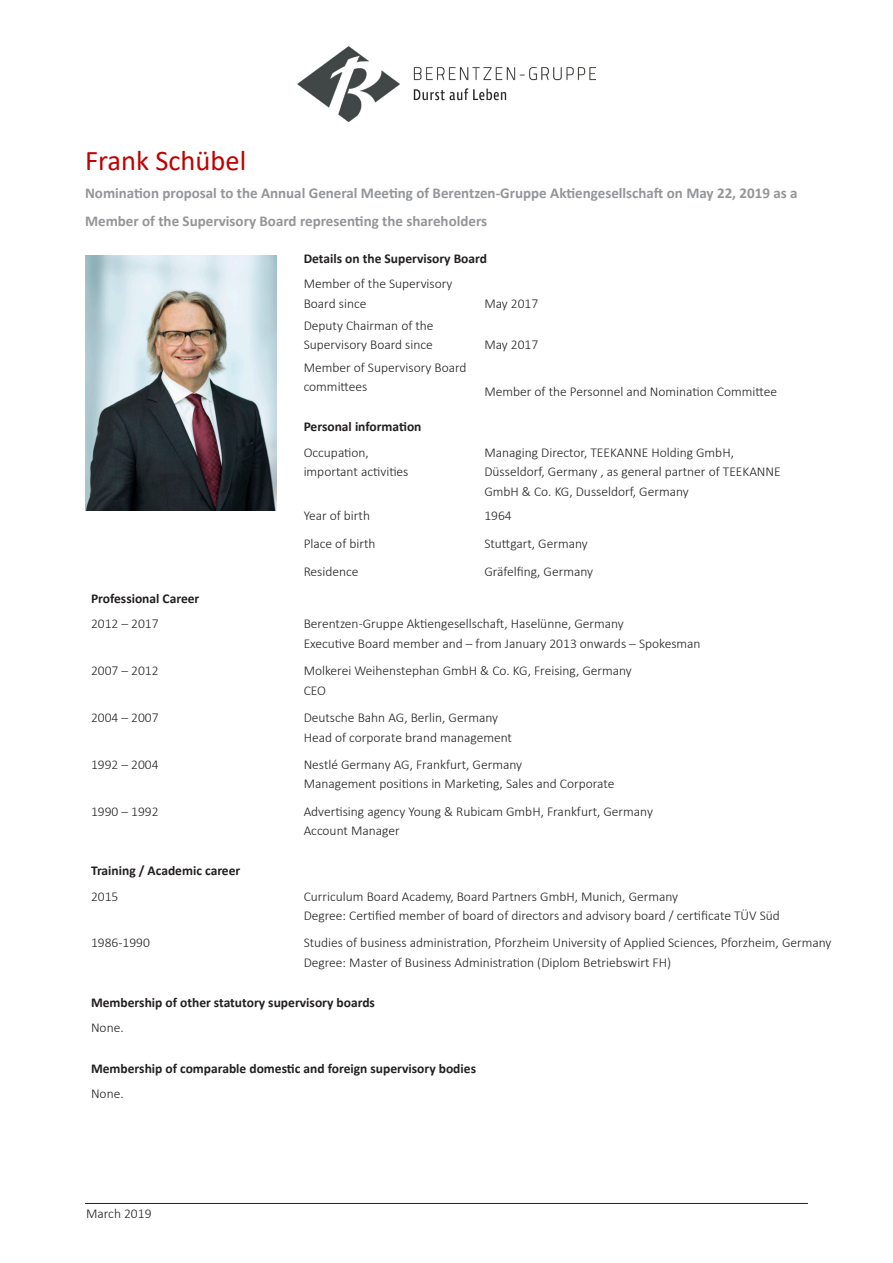
<style>
.page{position:relative;width:893px;height:1263px;background:#fff}
.page>*{position:absolute;margin:0;border:0;box-sizing:border-box;transform-origin:0 0}
.A__Abschnitt_ohne{font:28.5px "Calibri";color:#c00000}
.Text_1__Überschrift{font:700 15px "Calibri";color:#939598}
.Fließtext{font:300 13.5px/19.5px "Calibri";color:#231f20}
.Fließtext-2{font:700 13.5px "Calibri";color:#231f20}
</style>
<div class="page">
<hr style="left:85px;top:1203px;width:723px;height:1px;background:#231f20">
<img style="left:297px;top:47px;width:299px;height:74px">
<img style="left:85px;top:255px;width:191px;height:255px">
<p class="A__Abschnitt_ohne" style="left:85px;top:141px;width:163px">Frank Schübel</p>
<p class="Text_1__Überschrift" style="left:85px;top:183px;width:714px">Nomination proposal to the Annual General Meeting of Berentzen-Gruppe Aktiengesellschaft on May 22, 2019 as a</p>
<p class="Text_1__Überschrift" style="left:85px;top:211px;width:404px">Member of the Supervisory Board representing the shareholders</p>
<p class="Fließtext-2" style="left:304px;top:249px;width:185px">Details on the Supervisory Board</p>
<p class="Fließtext" style="left:304px;top:274px;width:150px">Member of the Supervisory<br>Board since</p>
<p class="Fließtext" style="left:484px;top:293px;width:55px">May 2017</p>
<p class="Fließtext" style="left:304px;top:316px;width:131px">Deputy Chairman of the<br>Supervisory Board since</p>
<p class="Fließtext" style="left:304px;top:357px;width:164px">Member of Supervisory Board committees</p>
<p class="Fließtext" style="left:484px;top:335px;width:55px">May 2017</p>
<p class="Fließtext" style="left:484px;top:382px;width:294px">Member of the Personnel and Nomination Committee</p>
<p class="Fließtext-2" style="left:304px;top:417px;width:119px">Personal information</p>
<p class="Fließtext" style="left:304px;top:442px;width:106px">Occupation, important activities</p>
<p class="Fließtext" style="left:484px;top:442px;width:298px">Managing Director, TEEKANNE Holding GmbH,<br>Düsseldorf, Germany , as general partner of TEEKANNE<br>GmbH &amp; Co. KG, Dusseldorf, Germany</p>
<p class="Fließtext" style="left:304px;top:506px;width:68px">Year of birth</p>
<p class="Fließtext" style="left:484px;top:506px;width:29px">1964</p>
<p class="Fließtext" style="left:304px;top:534px;width:73px">Place of birth</p>
<p class="Fließtext" style="left:484px;top:534px;width:105px">Stuttgart, Germany</p>
<p class="Fließtext" style="left:304px;top:561px;width:56px">Residence</p>
<p class="Fließtext" style="left:484px;top:561px;width:110px">Gräfelfing, Germany</p>
<p class="Fließtext-2" style="left:91px;top:589px;width:110px">Professional Career</p>
<p class="Fließtext" style="left:91px;top:614px;width:69px">2012 – 2017</p>
<p class="Fließtext" style="left:304px;top:614px;width:398px">Berentzen-Gruppe Aktiengesellschaft, Haselünne, Germany<br>Executive Board member and – from January 2013 onwards – Spokesman</p>
<p class="Fließtext" style="left:91px;top:661px;width:69px">2007 – 2012</p>
<p class="Fließtext" style="left:304px;top:661px;width:330px">Molkerei Weihenstephan GmbH &amp; Co. KG, Freising, Germany<br>CEO</p>
<p class="Fließtext" style="left:91px;top:708px;width:69px">2004 – 2007</p>
<p class="Fließtext" style="left:304px;top:708px;width:210px">Deutsche Bahn AG, Berlin, Germany<br>Head of corporate brand management</p>
<p class="Fließtext" style="left:91px;top:754px;width:69px">1992 – 2004</p>
<p class="Fließtext" style="left:304px;top:754px;width:312px">Nestlé Germany AG, Frankfurt, Germany<br>Management positions in Marketing, Sales and Corporate</p>
<p class="Fließtext" style="left:91px;top:801px;width:69px">1990 – 1992</p>
<p class="Fließtext" style="left:304px;top:801px;width:351px">Advertising agency Young &amp; Rubicam GmbH, Frankfurt, Germany<br>Account Manager</p>
<p class="Fließtext-2" style="left:91px;top:861px;width:151px">Training / Academic career</p>
<p class="Fließtext" style="left:91px;top:886px;width:29px">2015</p>
<p class="Fließtext" style="left:304px;top:886px;width:478px">Curriculum Board Academy, Board Partners GmbH, Munich, Germany<br>Degree: Certified member of board of directors and advisory board / certificate TÜV Süd</p>
<p class="Fließtext" style="left:91px;top:933px;width:60px">1986-1990</p>
<p class="Fließtext" style="left:304px;top:933px;width:529px">Studies of business administration, Pforzheim University of Applied Sciences, Pforzheim, Germany<br>Degree: Master of Business Administration (Diplom Betriebswirt FH)</p>
<p class="Fließtext-2" style="left:91px;top:993px;width:285px">Membership of other statutory supervisory boards</p>
<p class="Fließtext" style="left:91px;top:1018px;width:34px">None.</p>
<p class="Fließtext-2" style="left:91px;top:1059px;width:386px">Membership of comparable domestic and foreign supervisory bodies</p>
<p class="Fließtext" style="left:91px;top:1084px;width:34px">None.</p>
<p class="Fließtext" style="left:86px;top:1203px;width:67px">March 2019</p>
</div>
